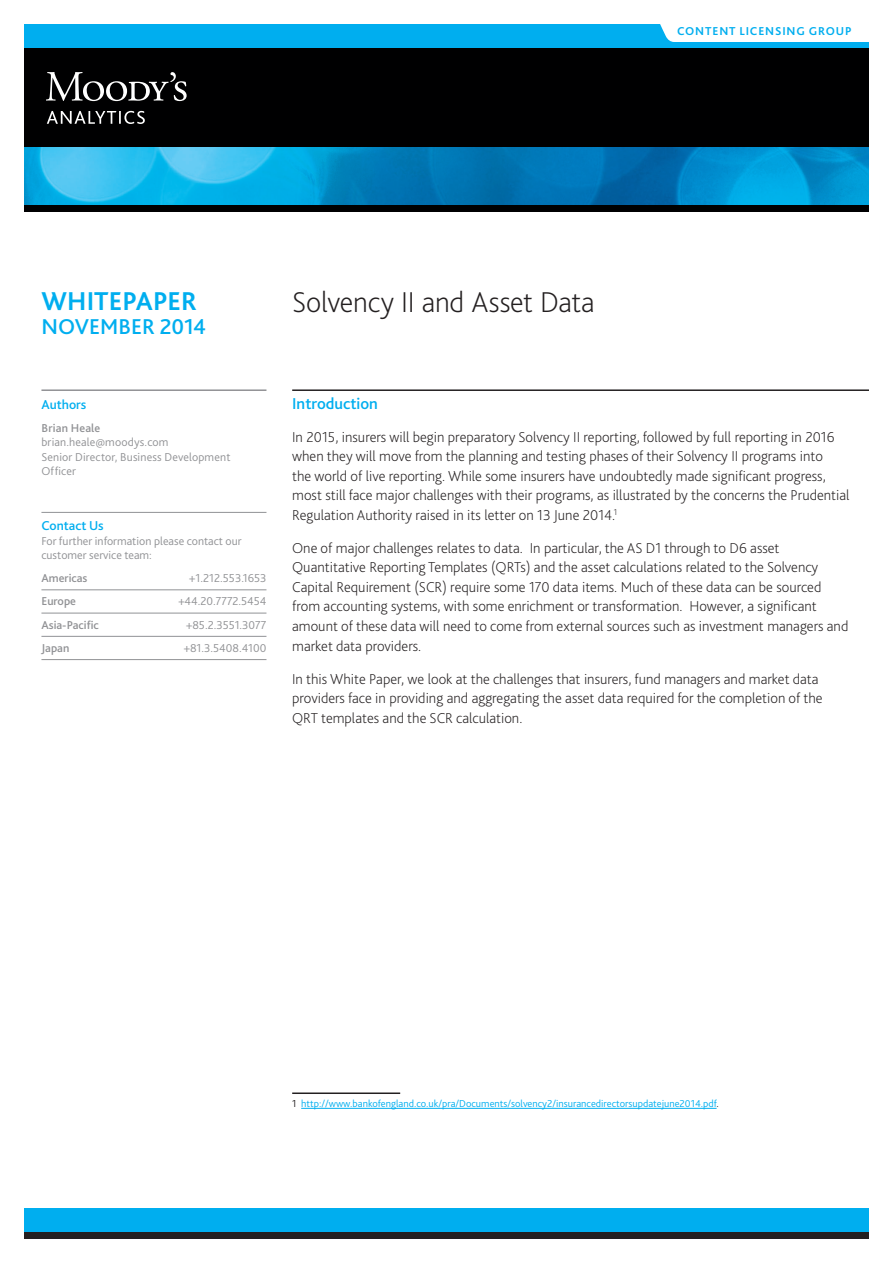
<style>
.page{position:relative;width:893px;height:1263px;background:#fff}
.page>*{position:absolute;margin:0;border:0;box-sizing:border-box;transform-origin:0 0}
.COVER___Headline_1{font:200 30px "Bliss Pro";letter-spacing:-.005em;color:#231f20}
.COVER___Research_Typ{font:700 27px "Bliss Pro";letter-spacing:.005em;color:#00aeef}
.COVER___Research_Typ-2{font:500 22.5px "Bliss Pro";letter-spacing:-.005em;color:#00aeef}
.COVER___Headline_2{font:500 16.5px "Bliss Pro";color:#00aeef}
.BODY___Text{font:200 15px/19.5px "Bliss Pro";color:#231f20}
.GROUP___Title__light{font:500 13.5px "Bliss Pro";color:#00aeef}
.GROUP___Title__rule{font:500 13.5px "Bliss Pro";color:#00aeef}
.GROUP___Contact_Info{font:300 12px/14.2px "Bliss Pro";color:#919295}
.GROUP___Name__space{font:300 12px/14.2px "Bliss Pro";letter-spacing:.015em;color:#919295}
.GROUP___Contact_Info-2{font:500 12px "Bliss Pro";color:#919295}
.t1{font:700 12px "Bliss Pro";letter-spacing:.075em;color:#00aeef}
.BODY___Footnote__hal{font:300 10.5px "Bliss Pro";color:#00aeef}
.s1{font-weight:500}
.s2{color:#231f20}
</style>
<div class="page">
<div style="left:24px;top:1209px;width:845px;height:30px;background:#00aeef"></div>
<div style="left:24px;top:1233px;width:845px;height:6px;background:#231f20"></div>
<svg style="left:24px;top:24px;width:845px;height:24px"></svg>
<img style="left:24px;top:146px;width:845px;height:59px">
<div style="left:24px;top:205px;width:845px;height:7px;background:#000001"></div>
<div style="left:24px;top:48px;width:845px;height:98px;background:#000001"></div>
<svg style="left:47px;top:111px;width:98px;height:13px"></svg>
<svg style="left:46px;top:72px;width:141px;height:29px"></svg>
<hr style="left:292px;top:389px;width:577px;height:2px;background:#231f20">
<hr style="left:292px;top:1092px;width:108px;height:2px;background:#231f20">
<hr style="left:301px;top:1108px;width:416px;height:1px;background:#00aeef">
<hr style="left:41px;top:389px;width:225px;height:2px;background:#919295">
<hr style="left:41px;top:512px;width:225px;height:1px;background:#919295">
<hr style="left:41px;top:590px;width:225px;height:1px;background:#919295">
<hr style="left:41px;top:613px;width:225px;height:1px;background:#919295">
<hr style="left:41px;top:636px;width:225px;height:1px;background:#919295">
<hr style="left:41px;top:659px;width:225px;height:1px;background:#919295">
<p class="t1" style="left:677px;top:23px;width:176px">CONTENT LICENSING GROUP</p>
<p class="COVER___Research_Typ" style="left:41px;top:284px;width:157px">WHITEPAPER</p>
<p class="COVER___Research_Typ-2" style="left:41px;top:312px;width:166px">NOVEMBER 2014</p>
<p class="GROUP___Title__rule" style="left:41px;top:396px;width:46px">Authors</p>
<p class="GROUP___Name__space" style="left:41px;top:421px;width:191px"><span class="s1">Brian Heale<br></span>brian.heale@moodys.com<br>Senior Director, Business Development<br>Officer</p>
<p class="GROUP___Title__light" style="left:41px;top:518px;width:64px">Contact Us</p>
<p class="GROUP___Contact_Info" style="left:41px;top:533px;width:202px">For further information please contact our customer service team:</p>
<p class="GROUP___Contact_Info-2" style="left:41px;top:571px;width:48px">Americas</p>
<p class="GROUP___Contact_Info" style="left:189px;top:571px;width:79px">+1.212.553.1653</p>
<p class="GROUP___Contact_Info-2" style="left:41px;top:594px;width:36px">Europe</p>
<p class="GROUP___Contact_Info" style="left:178px;top:594px;width:90px">+44.20.7772.5454</p>
<p class="GROUP___Contact_Info-2" style="left:41px;top:617px;width:59px">Asia-Pacific</p>
<p class="GROUP___Contact_Info" style="left:186px;top:617px;width:82px">+85.2.3551.3077</p>
<p class="GROUP___Contact_Info-2" style="left:41px;top:640px;width:29px">Japan</p>
<p class="GROUP___Contact_Info" style="left:184px;top:641px;width:84px">+81.3.5408.4100</p>
<p class="COVER___Headline_1" style="left:292px;top:284px;width:304px">Solvency II and Asset Data</p>
<p class="COVER___Headline_2" style="left:292px;top:393px;width:87px">Introduction</p>
<p class="BODY___Text" style="left:292px;top:427px;width:559px">In 2015, insurers will begin preparatory Solvency II reporting, followed by full reporting in 2016 when they will move from the planning and testing phases of their Solvency II programs into<br>the world of live reporting. While some insurers have undoubtedly made significant progress, most still face major challenges with their programs, as illustrated by the concerns the Prudential Regulation Authority raised in its letter on 13 June 2014.<sup>1</sup></p>
<p class="BODY___Text" style="left:292px;top:538px;width:558px">One of major challenges relates to data. In particular, the AS D1 through to D6 asset Quantitative Reporting Templates (QRTs) and the asset calculations related to the Solvency Capital Requirement (SCR) require some 170 data items. Much of these data can be sourced from accounting systems, with some enrichment or transformation. However, a significant amount of these data will need to come from external sources such as investment managers and market data providers.</p>
<p class="BODY___Text" style="left:292px;top:668px;width:532px">In this White Paper, we look at the challenges that insurers, fund managers and market data providers face in providing and aggregating the asset data required for the completion of the<br>QRT templates and the SCR calculation.</p>
<p class="BODY___Footnote__hal" style="left:292px;top:1097px;width:428px"><span class="s2">1</span> http://www.bankofengland.co.uk/pra/Documents/solvency2/insurancedirectorsupdatejune2014.pdf<span class="s2">.</span></p>
</div>
